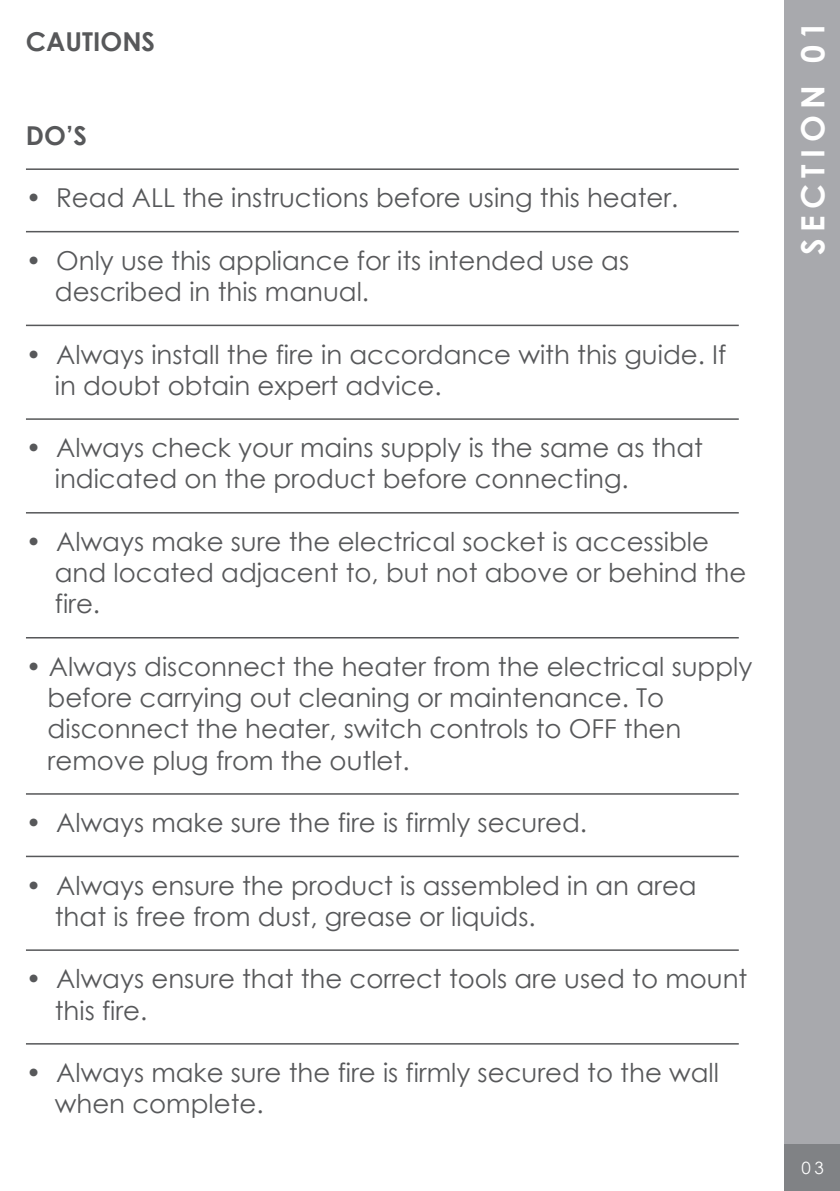
<style>
.page{position:relative;width:840px;height:1191px;background:#fff}
.page>*{position:absolute;margin:0;border:0;box-sizing:border-box;transform-origin:0 0}
.t1{font:700 32px "Century Gothic";letter-spacing:.2em;color:#fff}
.t2{font:26px/31.2px "Century Gothic";color:#57585a}
.t3{font:700 26px "Century Gothic";color:#57585a}
.t4{font:17px "Century Gothic";color:#fff}
</style>
<div class="page">
<div style="left:784px;top:0;width:55px;height:1189px;background:#a8a9ad"></div>
<div style="left:784px;top:1144px;width:55px;height:47px;background:#808285"></div>
<hr style="left:26px;top:168px;width:712px;height:2px;background:#57585a">
<hr style="left:26px;top:231px;width:712px;height:1px;background:#57585a">
<hr style="left:26px;top:325px;width:712px;height:1px;background:#57585a">
<hr style="left:26px;top:418px;width:712px;height:2px;background:#57585a">
<hr style="left:26px;top:512px;width:712px;height:1px;background:#57585a">
<hr style="left:26px;top:637px;width:712px;height:1px;background:#57585a">
<hr style="left:26px;top:793px;width:712px;height:1px;background:#57585a">
<hr style="left:26px;top:855px;width:712px;height:2px;background:#57585a">
<hr style="left:26px;top:949px;width:712px;height:2px;background:#57585a">
<hr style="left:26px;top:1043px;width:712px;height:1px;background:#57585a">
<p class="t3" style="left:26px;top:22px;width:131px">CAUTIONS</p>
<p class="t3" style="left:26px;top:116px;width:62px">DO’S</p>
<p class="t2" style="left:26px;top:182px;width:653px">• Read ALL the instructions before using this heater.</p>
<p class="t2" style="left:55px;top:244px;width:575px;text-indent:-29px">• Only use this appliance for its intended use as described in this manual.</p>
<p class="t2" style="left:55px;top:338px;width:672px;text-indent:-29px">• Always install the fire in accordance with this guide. If in doubt obtain expert advice.</p>
<p class="t2" style="left:55px;top:432px;width:649px;text-indent:-29px">• Always check your mains supply is the same as that indicated on the product before connecting.</p>
<p class="t2" style="left:55px;top:525px;width:692px;text-indent:-29px">• Always make sure the electrical socket is accessible and located adjacent to, but not above or behind the fire.</p>
<p class="t2" style="left:48px;top:650px;width:705px;text-indent:-22px">• Always disconnect the heater from the electrical supply before carrying out cleaning or maintenance. To disconnect the heater, switch controls to OFF then remove plug from the outlet.</p>
<p class="t2" style="left:26px;top:806px;width:562px">• Always make sure the fire is firmly secured.</p>
<p class="t2" style="left:55px;top:869px;width:643px;text-indent:-29px">• Always ensure the product is assembled in an area that is free from dust, grease or liquids.</p>
<p class="t2" style="left:55px;top:963px;width:693px;text-indent:-29px">• Always ensure that the correct tools are used to mount this fire.</p>
<p class="t2" style="left:55px;top:1056px;width:665px;text-indent:-29px">• Always make sure the fire is firmly secured to the wall when complete.</p>
<p class="t1" style="left:788px;top:255px;width:235px;rotate:-90deg">SECTION 01</p>
<p class="t4" style="left:801px;top:1156px;width:24px">03</p>
</div>
